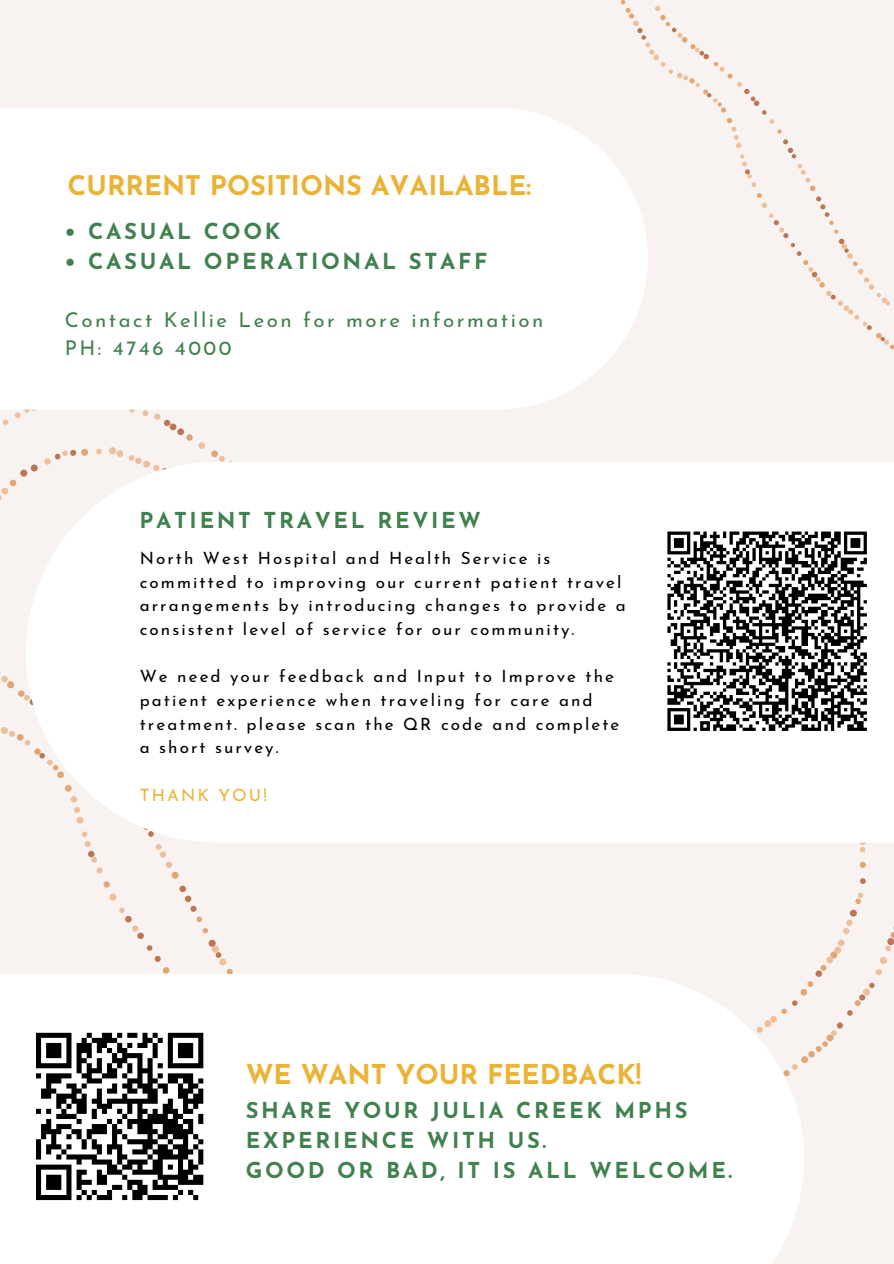
<style>
.page{position:relative;width:894px;height:1264px;background:#fff}
.page>*{position:absolute;margin:0;border:0;box-sizing:border-box;transform-origin:0 0}
.t1{font:700 27.3px "Josefin Sans";color:#ebb335}
.t2{font:700 27px "Josefin Sans";color:#ebb335}
.t3{font:700 22.05px "Josefin Sans";letter-spacing:.12em;color:#40814f}
.t4{font:700 21.9px/30.3px "Josefin Sans";letter-spacing:.12em;color:#40814f}
.t5{font:20.4px/28px "Josefin Sans";letter-spacing:.12em;color:#40814f}
.t6{font:16.95px/23.7px "Josefin Sans";letter-spacing:.12em;color:#000}
.t7{font:16.95px "Josefin Sans";letter-spacing:.12em;color:#ebb335}
</style>
<div class="page">
<div style="left:0;top:0;width:893px;height:1263px;background:#f8f3f0"></div>
<div style="left:211px;top:450px;width:7px;height:7px;background:#e2a573;border-radius:50%"></div>
<div style="left:186px;top:434px;width:7px;height:7px;background:#e2a573;border-radius:50%"></div>
<div style="left:177px;top:428px;width:7px;height:7px;background:#bc7555;border-radius:50%"></div>
<div style="left:170px;top:423px;width:6px;height:7px;background:#bc7555;border-radius:50%"></div>
<div style="left:17px;top:734px;width:7px;height:6px;background:#e2a573;border-radius:50%"></div>
<div style="left:88px;top:850px;width:6px;height:7px;background:#bc7555;border-radius:50%"></div>
<div style="left:103px;top:881px;width:7px;height:6px;background:#e2a573;border-radius:50%"></div>
<div style="left:125px;top:915px;width:7px;height:7px;background:#bc7555;border-radius:50%"></div>
<div style="left:137px;top:932px;width:7px;height:7px;background:#bc7555;border-radius:50%"></div>
<svg style="left:147px;top:945px;width:5px;height:5px"></svg>
<svg style="left:154px;top:955px;width:7px;height:6px"></svg>
<div style="left:826px;top:1034px;width:7px;height:7px;background:#e2a573;border-radius:50%"></div>
<svg style="left:847px;top:1000px;width:13px;height:15px"></svg>
<svg style="left:858px;top:994px;width:7px;height:6px"></svg>
<svg style="left:869px;top:982px;width:5px;height:6px"></svg>
<div style="left:887px;top:938px;width:6px;height:7px;background:#bc7555;border-radius:50%"></div>
<svg style="left:890px;top:924px;width:4px;height:14px"></svg>
<svg style="left:219px;top:456px;width:6px;height:5px"></svg>
<div style="left:198px;top:442px;width:7px;height:7px;background:#edbf9c;border-radius:50%"></div>
<svg style="left:154px;top:413px;width:16px;height:13px"></svg>
<svg style="left:142px;top:410px;width:6px;height:6px"></svg>
<svg style="left:129px;top:409px;width:6px;height:3px"></svg>
<div style="left:31px;top:403px;width:7px;height:8px;background:#f7e4d5;border-radius:50%"></div>
<svg style="left:15px;top:409px;width:15px;height:9px"></svg>
<svg style="left:3px;top:419px;width:5px;height:6px"></svg>
<div style="left:1px;top:727px;width:7px;height:7px;background:#edbf9c;border-radius:50%"></div>
<svg style="left:9px;top:730px;width:6px;height:6px"></svg>
<svg style="left:84px;top:842px;width:7px;height:4px"></svg>
<svg style="left:91px;top:856px;width:11px;height:17px"></svg>
<div style="left:109px;top:893px;width:7px;height:7px;background:#edbf9c;border-radius:50%"></div>
<svg style="left:119px;top:907px;width:5px;height:6px"></svg>
<svg style="left:132px;top:925px;width:6px;height:6px"></svg>
<svg style="left:163px;top:967px;width:7px;height:6px"></svg>
<svg style="left:803px;top:1041px;width:24px;height:22px"></svg>
<svg style="left:830px;top:1022px;width:12px;height:13px"></svg>
<svg style="left:862px;top:988px;width:7px;height:7px"></svg>
<svg style="left:875px;top:969px;width:6px;height:6px"></svg>
<div style="left:879px;top:956px;width:7px;height:8px;background:#edbf9c;border-radius:50%"></div>
<svg style="left:885px;top:945px;width:5px;height:6px"></svg>
<svg style="left:859px;top:861px;width:6px;height:6px"></svg>
<svg style="left:860px;top:878px;width:5px;height:5px"></svg>
<svg style="left:849px;top:909px;width:7px;height:7px"></svg>
<div style="left:830px;top:951px;width:7px;height:7px;background:#e2a573;border-radius:50%"></div>
<svg style="left:807px;top:965px;width:19px;height:21px"></svg>
<div style="left:800px;top:988px;width:6px;height:7px;background:#e2a573;border-radius:50%"></div>
<svg style="left:227px;top:969px;width:5px;height:4px"></svg>
<svg style="left:216px;top:952px;width:5px;height:5px"></svg>
<div style="left:208px;top:939px;width:8px;height:7px;background:#bc7555;border-radius:50%"></div>
<svg style="left:203px;top:928px;width:5px;height:5px"></svg>
<svg style="left:190px;top:905px;width:12px;height:17px"></svg>
<div style="left:185px;top:895px;width:6px;height:7px;background:#bc7555;border-radius:50%"></div>
<div style="left:179px;top:885px;width:7px;height:7px;background:#bc7555;border-radius:50%"></div>
<svg style="left:171px;top:871px;width:7px;height:7px"></svg>
<div style="left:18px;top:690px;width:7px;height:6px;background:#e2a573;border-radius:50%"></div>
<div style="left:7px;top:681px;width:7px;height:7px;background:#e2a573;border-radius:50%"></div>
<div style="left:10px;top:479px;width:6px;height:7px;background:#e2a573;border-radius:50%"></div>
<div style="left:20px;top:469px;width:7px;height:7px;background:#bc7555;border-radius:50%"></div>
<div style="left:81px;top:449px;width:7px;height:7px;background:#e2a573;border-radius:50%"></div>
<svg style="left:859px;top:838px;width:6px;height:7px"></svg>
<svg style="left:859px;top:846px;width:6px;height:6px"></svg>
<svg style="left:855px;top:892px;width:8px;height:12px"></svg>
<svg style="left:846px;top:919px;width:6px;height:6px"></svg>
<div style="left:842px;top:928px;width:7px;height:6px;background:#edbf9c;border-radius:50%"></div>
<svg style="left:837px;top:939px;width:7px;height:7px"></svg>
<div style="left:834px;top:946px;width:7px;height:7px;background:#edbf9c;border-radius:50%"></div>
<div style="left:826px;top:956px;width:6px;height:7px;background:#edbf9c;border-radius:50%"></div>
<div style="left:219px;top:958px;width:7px;height:7px;background:#edbf9c;border-radius:50%"></div>
<div style="left:212px;top:945px;width:7px;height:7px;background:#edbf9c;border-radius:50%"></div>
<div style="left:166px;top:861px;width:6px;height:7px;background:#edbf9c;border-radius:50%"></div>
<svg style="left:156px;top:844px;width:10px;height:13px"></svg>
<svg style="left:24px;top:694px;width:2px;height:7px"></svg>
<div style="left:1px;top:675px;width:7px;height:7px;background:#edbf9c;border-radius:50%"></div>
<div style="left:1px;top:488px;width:7px;height:6px;background:#edbf9c;border-radius:50%"></div>
<div style="left:44px;top:458px;width:7px;height:6px;background:#edbf9c;border-radius:50%"></div>
<svg style="left:55px;top:450px;width:21px;height:9px"></svg>
<svg style="left:96px;top:448px;width:6px;height:6px"></svg>
<div style="left:109px;top:447px;width:7px;height:7px;background:#edbf9c;border-radius:50%"></div>
<div style="left:117px;top:450px;width:6px;height:7px;background:#edbf9c;border-radius:50%"></div>
<svg style="left:129px;top:455px;width:5px;height:6px"></svg>
<div style="left:135px;top:457px;width:6px;height:7px;background:#edbf9c;border-radius:50%"></div>
<div style="left:26px;top:462px;width:867px;height:380px;background:#fff"></div>
<div style="left:0;top:108px;width:620px;height:301px;background:#fff"></div>
<div style="left:0;top:973px;width:803px;height:290px;background:#fff"></div>
<svg style="left:36px;top:1032px;width:168px;height:169px"></svg>
<div style="left:660px;top:525px;width:213px;height:212px;background:#fff"></div>
<svg style="left:644px;top:530px;width:234px;height:227px"></svg>
<svg style="left:620px;top:0;width:273px;height:349px"></svg>
<p class="t2" style="left:68px;top:174px;width:465px">CURRENT POSITIONS AVAILABLE:</p>
<h3 class="t3" style="left:65px;top:222px;width:217px">• CASUAL COOK</h3>
<h3 class="t3" style="left:65px;top:252px;width:424px">• CASUAL OPERATIONAL STAFF</h3>
<p class="t5" style="left:65px;top:308px;width:480px">Contact Kellie Leon for more information<br>PH: 4746 4000</p>
<h1 class="t4" style="left:139px;top:508px;width:343px">PATIENT TRAVEL REVIEW</h1>
<p class="t6" style="left:140px;top:548px;width:487px">North West Hospital and Health Service is committed to improving our current patient travel arrangements by introducing changes to provide a consistent level of service for our community.</p>
<h2 class="t6" style="left:140px;top:666px;width:481px">We need your feedback and Input to Improve the patient experience when traveling for care and treatment. please scan the QR code and complete a short survey.</h2>
<p class="t7" style="left:140px;top:787px;width:128px">THANK YOU!</p>
<p class="t1" style="left:245px;top:1063px;width:397px">WE WANT YOUR FEEDBACK!</p>
<p class="t4" style="left:245px;top:1096px;width:488px">SHARE YOUR JULIA CREEK MPHS<br>EXPERIENCE WITH US.<br>GOOD OR BAD, IT IS ALL WELCOME.</p>
</div>
